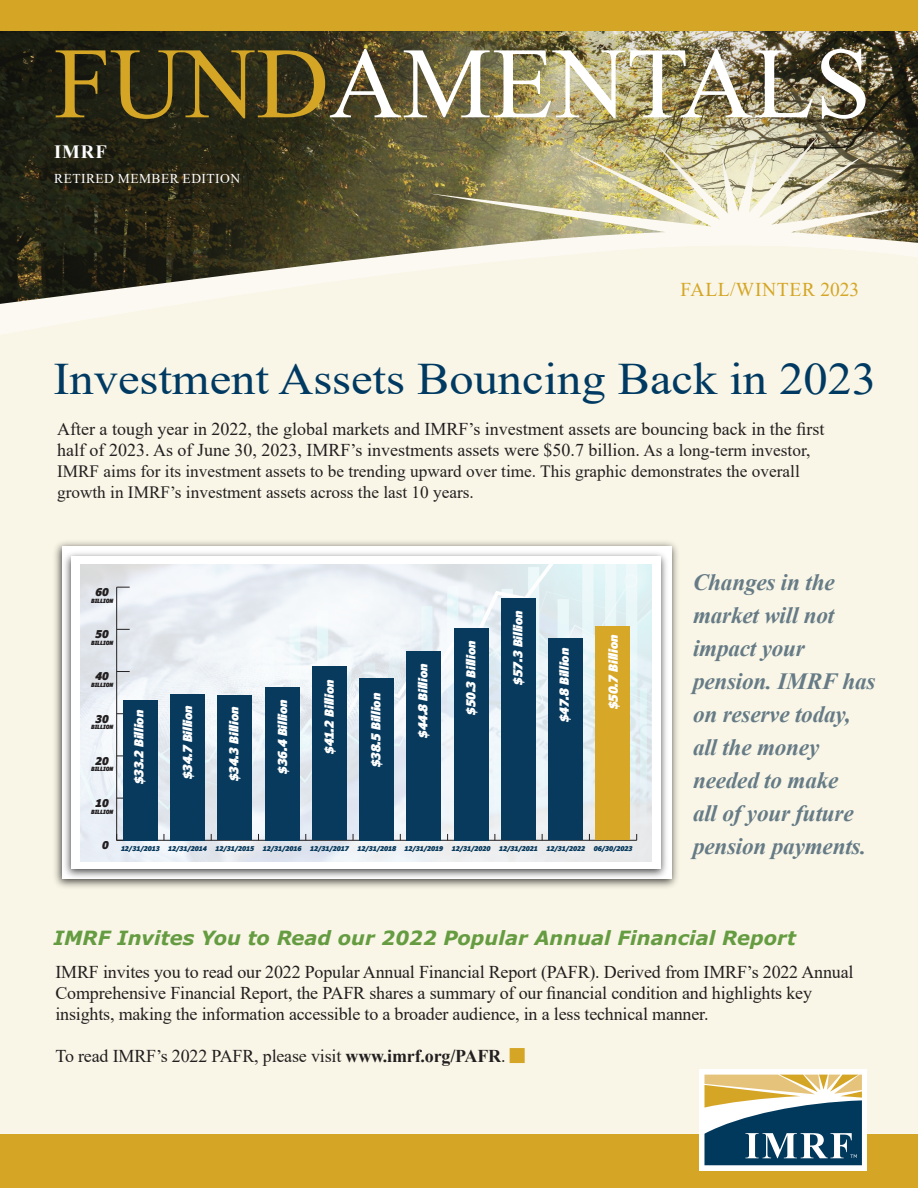
<style>
.page{position:relative;width:918px;height:1188px;background:#fff}
.page>*{position:absolute;margin:0;border:0;box-sizing:border-box;transform-origin:0 0}
.t1{font:101.1px "Times New Roman";color:#fff}
.Body_text{font:45px "Times New Roman";color:#003a62;scale:1.08 1}
.Subhead_-_Dark_Blue{font:italic 700 23.25px/33px "Times New Roman";letter-spacing:-.01em;color:#667b86}
.Story_Text{font:italic 700 19.5px "Verdana Pro";color:#669c41}
.t2{font:19.5px "Times New Roman";letter-spacing:.035em;color:#d5a626}
.t3{font:700 18.75px "Times New Roman";color:#fff}
.Subhead_-_Dark_Blue-2{font:18px/21px "Times New Roman";letter-spacing:-.01em;color:#231f20}
.Story_Text-2{font:18px/21px "Times New Roman";color:#231f20}
.Story_Text-3{font:17.25px/21px "Times New Roman";color:#231f20}
.t4{font:13.5px "Times New Roman";letter-spacing:.035em;color:#fff}
.t5{font:italic 900 condensed 12.45px "Verdana Pro";color:#fff}
.t6{font:italic 900 condensed 10.8px "Verdana Pro";color:#231f20}
.t7{font:italic 900 condensed 6.6px "Verdana Pro";color:#083a5d}
.t8{font:italic 900 condensed 5.85px "Verdana Pro";color:#231f20}
.s1{color:#d5a626}
.s2{font-size:17.25px}
.s3{font-weight:700}
</style>
<div class="page">
<div style="left:0;top:1134px;width:918px;height:54px;background:#d5a626"></div>
<div style="left:0;top:335px;width:918px;height:799px;background:#f9f6e7"></div>
<div style="left:699px;top:1069px;width:168px;height:101px;background:#fff"></div>
<svg style="left:704px;top:1075px;width:158px;height:90px"></svg>
<svg style="left:0;top:304px;width:918px;height:31px;background:#f9f6e7"></svg>
<img style="left:0;top:200px;width:918px;height:104px">
<div style="left:0;top:0;width:918px;height:200px;background:#231f20;opacity:.9"></div>
<div style="left:0;top:0;width:918px;height:30px;background:#d5a626"></div>
<img style="left:50px;top:537px;width:634px;height:356px">
<img style="left:60px;top:547px;width:612px;height:335px">
<div style="left:71px;top:556px;width:589px;height:313px;background:#fff"></div>
<img style="left:81px;top:565px;width:570px;height:296px">
<hr style="left:117px;top:840px;width:520px;height:1px;background:#231f20">
<hr style="left:116px;top:587px;width:1px;height:253px;background:#231f20">
<svg style="left:116px;top:834px;width:14px;height:7px"></svg>
<svg style="left:117px;top:671px;width:13px;height:1px"></svg>
<svg style="left:117px;top:629px;width:13px;height:1px"></svg>
<svg style="left:117px;top:587px;width:13px;height:1px"></svg>
<div style="left:123px;top:700px;width:34px;height:140px;background:#083a5d"></div>
<div style="left:171px;top:694px;width:34px;height:146px;background:#083a5d"></div>
<div style="left:218px;top:696px;width:34px;height:144px;background:#083a5d"></div>
<div style="left:265px;top:687px;width:34px;height:153px;background:#083a5d"></div>
<div style="left:312px;top:666px;width:34px;height:174px;background:#083a5d"></div>
<div style="left:360px;top:678px;width:34px;height:162px;background:#083a5d"></div>
<div style="left:407px;top:651px;width:34px;height:189px;background:#083a5d"></div>
<div style="left:454px;top:628px;width:34px;height:212px;background:#083a5d"></div>
<div style="left:501px;top:599px;width:35px;height:241px;background:#083a5d"></div>
<div style="left:549px;top:639px;width:34px;height:201px;background:#083a5d"></div>
<div style="left:596px;top:626px;width:34px;height:214px;background:#d7a727"></div>
<svg style="left:510px;top:1047px;width:15px;height:16px"></svg>
<p class="t1" style="left:54px;top:12px;width:819px"><span class="s1">FUND</span>AMENTALS</p>
<p class="t3" style="left:54px;top:138px;width:54px">IMRF</p>
<p class="t4" style="left:54px;top:169px;width:187px">RETIRED MEMBER EDITION</p>
<p class="t2" style="left:680px;top:275px;width:180px">FALL/WINTER 2023</p>
<p class="Body_text" style="left:54px;top:347px;width:763px">Investment Assets Bouncing Back in 2023</p>
<p class="Story_Text-2" style="left:57px;top:418px;width:769px">After a tough year in 2022, the global markets and IMRF’s investment assets are bouncing back in the first half of 2023. As of June 30, 2023, IMRF’s investments assets were $50.7 billion. <span class="s2">As a long-term investor,</span></p>
<p class="Story_Text-3" style="left:57px;top:460px;width:744px">IMRF aims for its investment assets to be trending upward over time. This graphic demonstrates the overall growth in IMRF’s investment assets across the last 10 years.</p>
<p class="t6" style="left:96px;top:585px;width:14px">60</p>
<p class="t8" style="left:91px;top:596px;width:24px">BILLION</p>
<p class="t8" style="left:91px;top:638px;width:24px">BILLION</p>
<p class="t8" style="left:91px;top:681px;width:24px">BILLION</p>
<p class="t8" style="left:91px;top:723px;width:24px">BILLION</p>
<p class="t8" style="left:91px;top:765px;width:24px">BILLION</p>
<p class="t8" style="left:91px;top:808px;width:24px">BILLION</p>
<p class="t6" style="left:96px;top:627px;width:14px">50</p>
<p class="t6" style="left:96px;top:669px;width:14px">40</p>
<p class="t6" style="left:96px;top:711px;width:14px">30</p>
<p class="t6" style="left:96px;top:753px;width:14px">20</p>
<p class="t6" style="left:96px;top:795px;width:14px">10</p>
<p class="t5" style="left:130px;top:784px;width:76px;rotate:-90deg">$33.2 Billion</p>
<p class="t5" style="left:179px;top:779px;width:76px;rotate:-90deg">$34.7 Billion</p>
<p class="t5" style="left:225px;top:781px;width:76px;rotate:-90deg">$34.3 Billion</p>
<p class="t5" style="left:274px;top:774px;width:76px;rotate:-90deg">$36.4 Billion</p>
<p class="t5" style="left:320px;top:754px;width:76px;rotate:-90deg">$41.2 Billion</p>
<p class="t5" style="left:367px;top:767px;width:76px;rotate:-90deg">$38.5 Billion</p>
<p class="t5" style="left:414px;top:738px;width:76px;rotate:-90deg">$44.8 Billion</p>
<p class="t5" style="left:462px;top:715px;width:76px;rotate:-90deg">$50.3 Billion</p>
<p class="t5" style="left:509px;top:685px;width:76px;rotate:-90deg">$57.3 Billion</p>
<p class="t5" style="left:556px;top:722px;width:76px;rotate:-90deg">$47.8 Billion</p>
<p class="t5" style="left:604px;top:709px;width:76px;rotate:-90deg">$50.7 Billion</p>
<p class="t6" style="left:102px;top:838px;width:8px">0</p>
<p class="t7" style="left:121px;top:844px;width:40px">12/31/2013</p>
<p class="t7" style="left:168px;top:844px;width:40px">12/31/2014</p>
<p class="t7" style="left:216px;top:844px;width:40px">12/31/2015</p>
<p class="t7" style="left:263px;top:844px;width:40px">12/31/2016</p>
<p class="t7" style="left:310px;top:844px;width:40px">12/31/2017</p>
<p class="t7" style="left:357px;top:844px;width:40px">12/31/2018</p>
<p class="t7" style="left:405px;top:844px;width:40px">12/31/2019</p>
<p class="t7" style="left:452px;top:844px;width:40px">12/31/2020</p>
<p class="t7" style="left:499px;top:844px;width:40px">12/31/2021</p>
<p class="t7" style="left:546px;top:844px;width:40px">12/31/2022</p>
<p class="t7" style="left:594px;top:844px;width:40px">06/30/2023</p>
<p class="Subhead_-_Dark_Blue" style="left:693px;top:565px;width:184px">Changes in the market will not impact your pension. IMRF has on reserve today, all the money needed to make<br>all of your future pension payments.</p>
<p class="Story_Text" style="left:54px;top:926px;width:744px">IMRF Invites You to Read our 2022 Popular Annual Financial Report</p>
<p class="Subhead_-_Dark_Blue-2" style="left:55px;top:961px;width:800px">IMRF invites you to read our 2022 Popular Annual Financial Report (PAFR). Derived from IMRF’s 2022 Annual<br>Comprehensive Financial Report, the PAFR shares a summary of our financial condition and highlights key insights, making the information accessible to a broader audience, in a less technical manner.</p>
<p class="Subhead_-_Dark_Blue-2" style="left:55px;top:1045px;width:452px">To read IMRF’s 2022 PAFR, please visit <span class="s3">www.imrf.org/PAFR</span>.</p>
</div>
